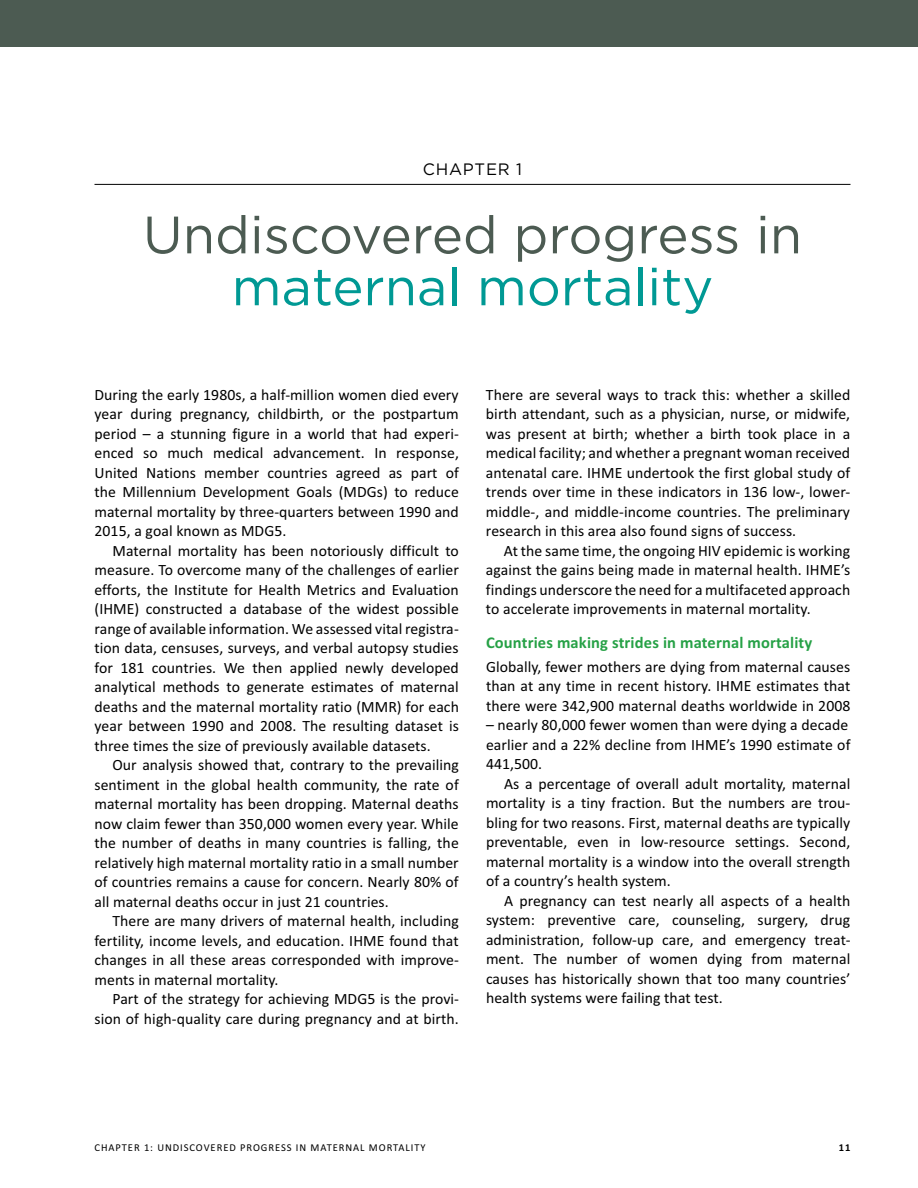
<style>
.page{position:relative;width:918px;height:1188px;background:#fff}
.page>*{position:absolute;margin:0;border:0;box-sizing:border-box;transform-origin:0 0}
.t1{font:52.5px/51.9px "Gotham";color:#4c5b52;text-align:center}
.t2{font:700 16.5px "Calibri";letter-spacing:.01em;color:#26a146}
.t3{font:16.5px "Gotham";letter-spacing:.045em;color:#000}
.t4{font:15.75px/19.5px "Calibri";letter-spacing:.005em;color:#000;text-align:justify}
.t5{font:10.5px "Calibri";letter-spacing:.09em;color:#000}
.t6{font:700 10.5px "Calibri";color:#000}
.s1{color:#009994}
</style>
<div class="page">
<hr style="left:94px;top:184px;width:757px;height:1px;background:#000">
<div style="left:0;top:0;width:918px;height:46px;background:#4c5b52"></div>
<p class="t3" style="left:423px;top:163px;width:101px">CHAPTER 1</p>
<p class="t1" style="left:143px;top:213px;width:661px">Undiscovered progress in <span class="s1">maternal mortality</span></p>
<p class="t4" style="left:95px;top:386px;width:366px">During the early 1980s, a half-million women died every</p>
<p class="t4" style="left:95px;top:406px;width:366px">year during pregnancy, childbirth, or the postpartum</p>
<p class="t4" style="left:95px;top:425px;width:366px">period – a stunning figure in a world that had experi-</p>
<p class="t4" style="left:95px;top:445px;width:366px">enced so much medical advancement. In response,</p>
<p class="t4" style="left:95px;top:464px;width:366px">United Nations member countries agreed as part of</p>
<p class="t4" style="left:95px;top:484px;width:366px">the Millennium Development Goals (MDGs) to reduce</p>
<p class="t4" style="left:94px;top:503px;width:366px">maternal mortality by three-quarters between 1990 and</p>
<p class="t4" style="left:94px;top:523px;width:193px">2015, a goal known as MDG5.</p>
<p class="t4" style="left:112px;top:542px;width:348px">Maternal mortality has been notoriously difficult to</p>
<p class="t4" style="left:94px;top:562px;width:366px">measure. To overcome many of the challenges of earlier</p>
<p class="t4" style="left:94px;top:581px;width:366px">efforts, the Institute for Health Metrics and Evaluation</p>
<p class="t4" style="left:94px;top:601px;width:366px">(IHME) constructed a database of the widest possible</p>
<p class="t4" style="left:94px;top:620px;width:366px">range of available information. We assessed vital registra-</p>
<p class="t4" style="left:94px;top:640px;width:366px">tion data, censuses, surveys, and verbal autopsy studies</p>
<p class="t4" style="left:94px;top:659px;width:366px">for 181 countries. We then applied newly developed</p>
<p class="t4" style="left:94px;top:679px;width:366px">analytical methods to generate estimates of maternal</p>
<p class="t4" style="left:94px;top:698px;width:366px">deaths and the maternal mortality ratio (MMR) for each</p>
<p class="t4" style="left:94px;top:718px;width:366px">year between 1990 and 2008. The resulting dataset is</p>
<p class="t4" style="left:94px;top:737px;width:338px">three times the size of previously available datasets.</p>
<p class="t4" style="left:112px;top:757px;width:348px">Our analysis showed that, contrary to the prevailing</p>
<p class="t4" style="left:94px;top:776px;width:366px">sentiment in the global health community, the rate of</p>
<p class="t4" style="left:94px;top:796px;width:366px">maternal mortality has been dropping. Maternal deaths</p>
<p class="t4" style="left:94px;top:815px;width:366px">now claim fewer than 350,000 women every year. While</p>
<p class="t4" style="left:94px;top:835px;width:366px">the number of deaths in many countries is falling, the</p>
<p class="t4" style="left:94px;top:854px;width:366px">relatively high maternal mortality ratio in a small number</p>
<p class="t4" style="left:94px;top:874px;width:366px">of countries remains a cause for concern. Nearly 80% of</p>
<p class="t4" style="left:94px;top:893px;width:296px">all maternal deaths occur in just 21 countries.</p>
<p class="t4" style="left:112px;top:913px;width:348px">There are many drivers of maternal health, including</p>
<p class="t4" style="left:94px;top:932px;width:366px">fertility, income levels, and education. IHME found that</p>
<p class="t4" style="left:94px;top:952px;width:366px">changes in all these areas corresponded with improve-</p>
<p class="t4" style="left:94px;top:971px;width:186px">ments in maternal mortality.</p>
<p class="t4" style="left:112px;top:991px;width:348px">Part of the strategy for achieving MDG5 is the provi-</p>
<p class="t4" style="left:94px;top:1010px;width:366px">sion of high-quality care during pregnancy and at birth.</p>
<p class="t4" style="left:486px;top:386px;width:366px">There are several ways to track this: whether a skilled</p>
<p class="t4" style="left:486px;top:406px;width:366px">birth attendant, such as a physician, nurse, or midwife,</p>
<p class="t4" style="left:486px;top:425px;width:366px">was present at birth; whether a birth took place in a</p>
<p class="t4" style="left:486px;top:445px;width:366px">medical facility; and whether a pregnant woman received</p>
<p class="t4" style="left:486px;top:464px;width:366px">antenatal care. IHME undertook the first global study of</p>
<p class="t4" style="left:486px;top:484px;width:366px">trends over time in these indicators in 136 low-, lower-</p>
<p class="t4" style="left:486px;top:503px;width:366px">middle-, and middle-income countries. The preliminary</p>
<p class="t4" style="left:486px;top:523px;width:312px">research in this area also found signs of success.</p>
<p class="t4" style="left:504px;top:542px;width:348px">At the same time, the ongoing HIV epidemic is working</p>
<p class="t4" style="left:486px;top:562px;width:366px">against the gains being made in maternal health. IHME’s</p>
<p class="t4" style="left:486px;top:581px;width:366px">findings underscore the need for a multifaceted approach</p>
<p class="t4" style="left:486px;top:601px;width:326px">to accelerate improvements in maternal mortality.</p>
<p class="t2" style="left:486px;top:636px;width:328px">Countries making strides in maternal mortality</p>
<p class="t4" style="left:486px;top:658px;width:366px">Globally, fewer mothers are dying from maternal causes than at any time in recent history. IHME estimates that there were 342,900 maternal deaths worldwide in 2008</p>
<p class="t4" style="left:486px;top:716px;width:364px">– nearly 80,000 fewer women than were dying a decade</p>
<p class="t4" style="left:486px;top:736px;width:366px">earlier and a 22% decline from IHME’s 1990 estimate of</p>
<p class="t4" style="left:486px;top:755px;width:58px">441,500.</p>
<p class="t4" style="left:504px;top:775px;width:348px">As a percentage of overall adult mortality, maternal</p>
<p class="t4" style="left:486px;top:794px;width:366px">mortality is a tiny fraction. But the numbers are trou-</p>
<p class="t4" style="left:486px;top:814px;width:366px">bling for two reasons. First, maternal deaths are typically</p>
<p class="t4" style="left:486px;top:833px;width:366px">preventable, even in low-resource settings. Second,</p>
<p class="t4" style="left:486px;top:853px;width:366px">maternal mortality is a window into the overall strength</p>
<p class="t4" style="left:486px;top:872px;width:186px">of a country’s health system.</p>
<p class="t4" style="left:504px;top:892px;width:348px">A pregnancy can test nearly all aspects of a health</p>
<p class="t4" style="left:486px;top:911px;width:366px">system: preventive care, counseling, surgery, drug</p>
<p class="t4" style="left:486px;top:931px;width:366px">administration, follow-up care, and emergency treat-</p>
<p class="t4" style="left:486px;top:950px;width:366px">ment. The number of women dying from maternal</p>
<p class="t4" style="left:486px;top:970px;width:366px">causes has historically shown that too many countries’</p>
<p class="t4" style="left:486px;top:989px;width:238px">health systems were failing that test.</p>
<p class="t5" style="left:95px;top:1144px;width:333px">CHAPTER 1: UNDISCOVERED PROGRESS IN MATERNAL MORTALITY</p>
<p class="t6" style="left:839px;top:1144px;width:13px">11</p>
</div>
